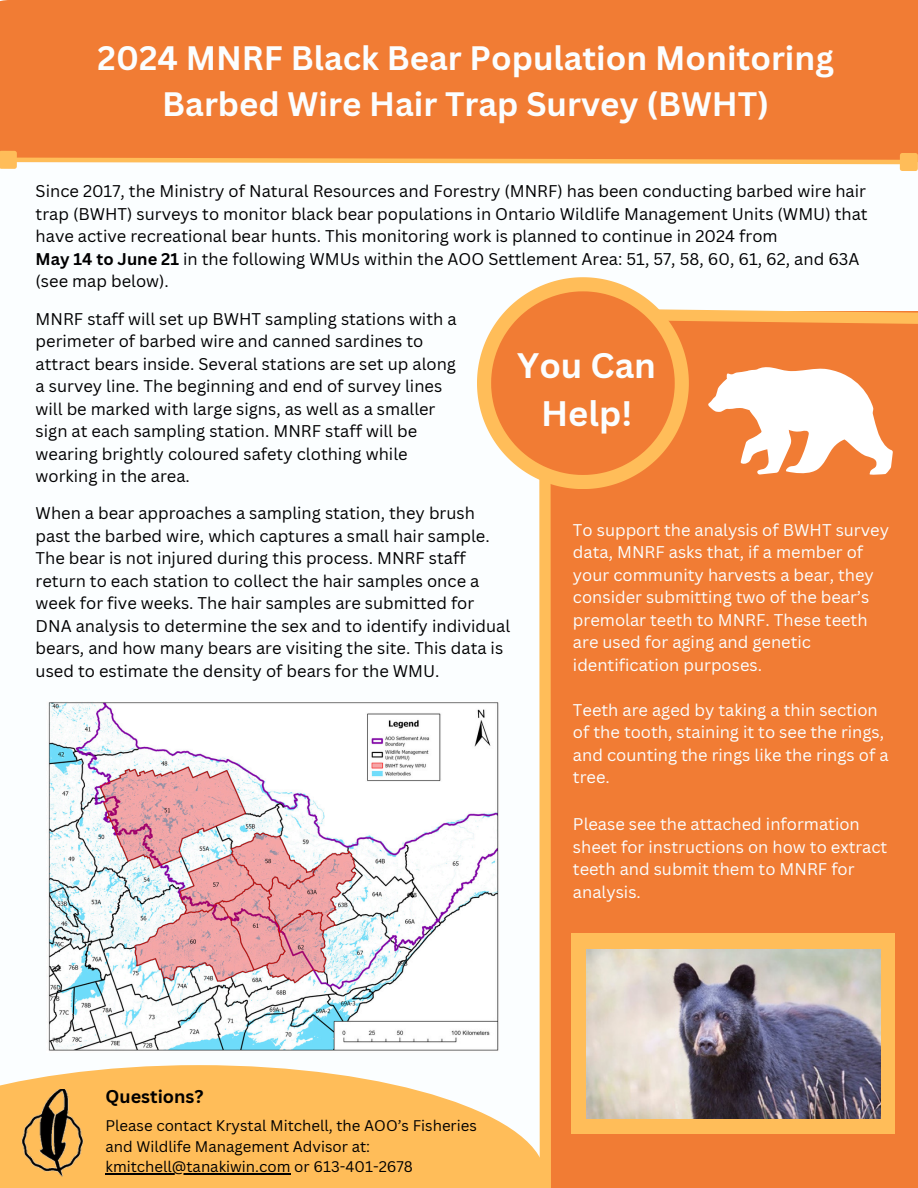
<style>
.page{position:relative;width:918px;height:1188px;background:#fbfeff}
.page>*{position:absolute;margin:0;border:0;box-sizing:border-box;transform-origin:0 0}
.t1{font:700 34.5px/47.2px "Canva Sans";color:#fbfeff;text-align:center}
.t2{font:700 33px/46.2px "Canva Sans";color:#fbfeff;text-align:center}
.t3{font:700 18px "Canva Sans";color:#000}
.t4{font:16.5px/22.5px "Canva Sans";color:#000}
.t5{font:16.5px/22.5px "Canva Sans";color:#fbfeff}
.t6{font:15px/20.2px "Canva Sans";color:#000}
.s1{font-weight:700}
</style>
<div class="page">
<div style="left:545px;top:312px;width:373px;height:876px;background:#f17c34"></div>
<svg style="left:0;top:1065px;width:539px;height:123px;fill:#ffbd59"></svg>
<svg style="left:477px;top:277px;width:158px;height:212px"></svg>
<div style="left:0;top:0;width:918px;height:153px;background:#f17c34"></div>
<img style="left:16px;top:1089px;width:70px;height:89px">
<svg style="left:0;top:151px;width:906px;height:18px"></svg>
<div style="left:902px;top:155px;width:14px;height:14px;background:#ffbd59"></div>
<div style="left:900px;top:153px;width:18px;height:18px;border:4px solid #ffbd59"></div>
<div style="left:572px;top:934px;width:323px;height:200px;background:#ffbd59"></div>
<img style="left:587px;top:949px;width:293px;height:169px">
<div style="left:539px;top:470px;width:12px;height:718px;background:#ffbd59"></div>
<svg style="left:491px;top:291px;width:427px;height:184px"></svg>
<img style="left:48px;top:702px;width:451px;height:349px">
<hr style="left:105px;top:1173px;width:186px;height:1px;background:#000">
<h3 class="t2" style="left:98px;top:34px;width:738px">2024 MNRF Black Bear Population Monitoring<br>Barbed Wire Hair Trap Survey (BWHT)</h3>
<p class="t4" style="left:36px;top:180px;width:834px">Since 2017, the Ministry of Natural Resources and Forestry (MNRF) has been conducting barbed wire hair trap (BWHT) surveys to monitor black bear populations in Ontario Wildlife Management Units (WMU) that have active recreational bear hunts. This monitoring work is planned to continue in 2024 from<br><span class="s1">May 14 to June 21</span> in the following WMUs within the AOO Settlement Area: 51, 57, 58, 60, 61, 62, and 63A (see map below).</p>
<h3 class="t4" style="left:36px;top:307px;width:422px">MNRF staff will set up BWHT sampling stations with a perimeter of barbed wire and canned sardines to attract bears inside. Several stations are set up along a survey line. The beginning and end of survey lines will be marked with large signs, as well as a smaller sign at each sampling station. MNRF staff will be wearing brightly coloured safety clothing while working in the area.</h3>
<h3 class="t1" style="left:517px;top:341px;width:140px">You Can<br>Help!</h3>
<p class="t4" style="left:36px;top:502px;width:476px">When a bear approaches a sampling station, they brush past the barbed wire, which captures a small hair sample.<br>The bear is not injured during this process. MNRF staff return to each station to collect the hair samples once a week for five weeks. The hair samples are submitted for DNA analysis to determine the sex and to identify individual bears, and how many bears are visiting the site. This data is used to estimate the density of bears for the WMU.</p>
<p class="t5" style="left:573px;top:518px;width:318px">To support the analysis of BWHT survey data, MNRF asks that, if a member of your community harvests a bear, they consider submitting two of the bear’s premolar teeth to MNRF. These teeth are used for aging and genetic identification purposes.</p>
<h3 class="t5" style="left:573px;top:698px;width:317px">Teeth are aged by taking a thin section of the tooth, staining it to see the rings, and counting the rings like the rings of a tree.</h3>
<p class="t5" style="left:573px;top:813px;width:316px">Please see the attached information sheet for instructions on how to extract teeth and submit them to MNRF for analysis.</p>
<h3 class="t3" style="left:105px;top:1084px;width:100px">Questions?</h3>
<h1 class="t6" style="left:105px;top:1115px;width:373px">Please contact Krystal Mitchell, the AOO’s Fisheries and Wildlife Management Advisor at:</h1>
<h3 class="t6" style="left:105px;top:1156px;width:309px">kmitchell@tanakiwin.com or 613-401-2678</h3>
</div>
